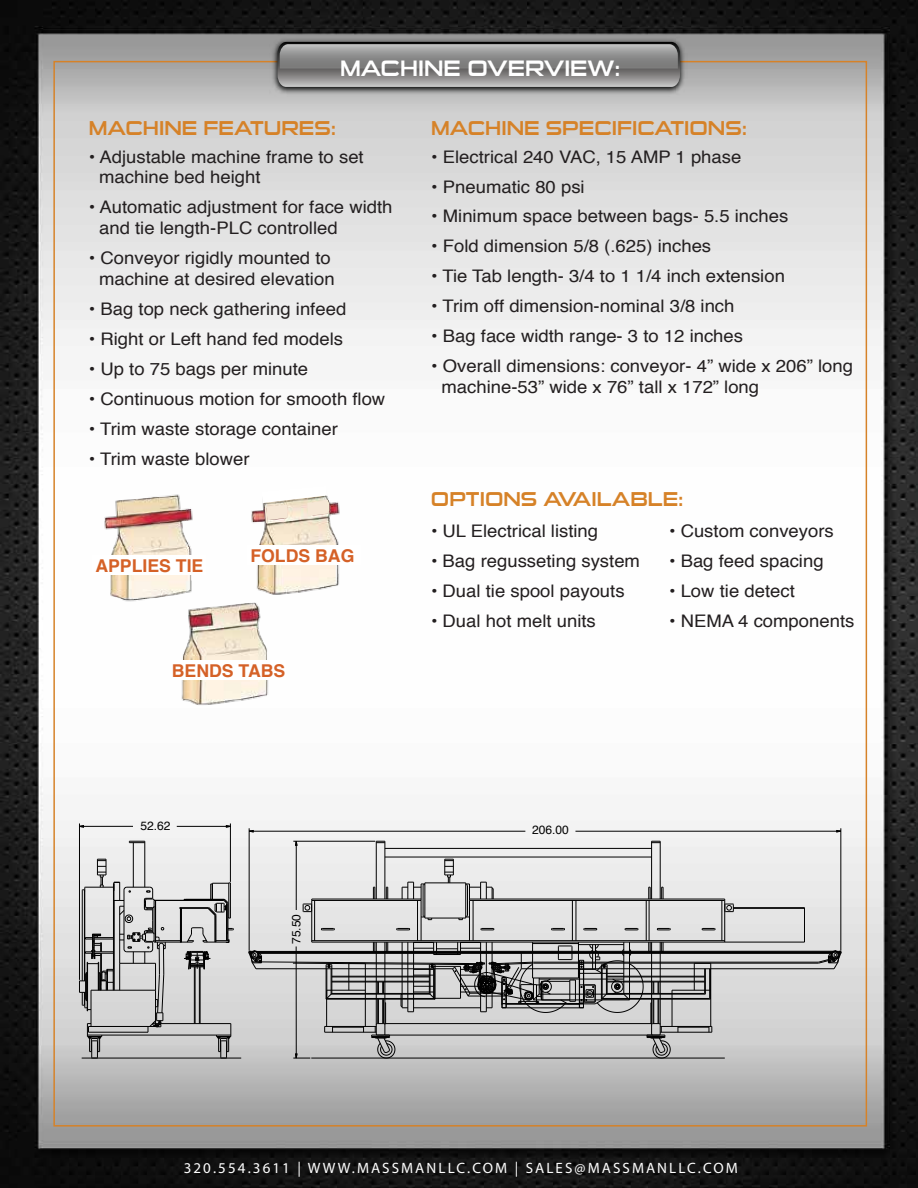
<style>
.page{position:relative;width:918px;height:1188px;background:#fff}
.page>*{position:absolute;margin:0;border:0;box-sizing:border-box;transform-origin:0 0}
.t1{font:22.5px "Sui Generis Rg";color:#fff}
.t2{font:20.25px "Sui Generis Rg";color:#d68228}
.t3{font:700 17.7px "Helvetica";color:#d56127}
.t4{font:17.4px/20.9px "Helvetica";color:#231f20;scale:1.07 1}
.t5{font:15px "Myriad Pro";letter-spacing:.14em;color:#fff}
.t6{font:12px "Helvetica";color:#010101}
</style>
<div class="page">
<img style="left:0;top:0;width:918px;height:1188px">
<img style="left:270px;top:36px;width:418px;height:60px">
<svg style="left:278px;top:42px;width:402px;height:45px;background:#8b8a8a"></svg>
<img style="left:82px;top:460px;width:131px;height:151px">
<div style="left:92px;top:555px;width:114px;height:20px;background:#fff"></div>
<img style="left:155px;top:562px;width:140px;height:161px">
<div style="left:172px;top:661px;width:114px;height:19px;background:#fff"></div>
<img style="left:230px;top:453px;width:131px;height:151px">
<img style="left:232px;top:457px;width:132px;height:154px">
<svg style="left:262px;top:486px;width:69px;height:37px"></svg>
<div style="left:247px;top:545px;width:114px;height:20px;background:#fff"></div>
<hr style="left:385px;top:857px;width:267px;height:1px;background:#010101">
<hr style="left:385px;top:848px;width:267px;height:1px;background:#010101">
<hr style="left:312px;top:940px;width:413px;height:1px;background:#010101">
<hr style="left:312px;top:942px;width:413px;height:1px;background:#010101">
<hr style="left:469px;top:900px;width:256px;height:1px;background:#010101">
<hr style="left:469px;top:899px;width:256px;height:1px;background:#010101">
<hr style="left:311px;top:1058px;width:414px;height:1px;background:#010101">
<hr style="left:660px;top:841px;width:1px;height:58px;background:#010101">
<hr style="left:651px;top:841px;width:1px;height:58px;background:#010101">
<hr style="left:672px;top:990px;width:39px;height:1px;background:#010101">
<hr style="left:660px;top:1032px;width:52px;height:1px;background:#010101">
<hr style="left:678px;top:1027px;width:31px;height:1px;background:#010101">
<hr style="left:660px;top:1026px;width:52px;height:1px;background:#010101">
<svg style="left:709px;top:1026px;width:4px;height:6px"></svg>
<hr style="left:725px;top:942px;width:79px;height:1px;background:#010101">
<hr style="left:733px;top:908px;width:71px;height:1px;background:#010101">
<hr style="left:733px;top:907px;width:71px;height:1px;background:#010101">
<hr style="left:804px;top:908px;width:1px;height:34px;background:#010101">
<hr style="left:710px;top:963px;width:1px;height:63px;background:#010101">
<hr style="left:672px;top:990px;width:1px;height:36px;background:#010101">
<svg style="left:702px;top:928px;width:13px;height:3px"></svg>
<svg style="left:657px;top:928px;width:14px;height:3px"></svg>
<svg style="left:625px;top:928px;width:13px;height:3px"></svg>
<svg style="left:583px;top:928px;width:14px;height:3px"></svg>
<svg style="left:551px;top:928px;width:14px;height:3px"></svg>
<svg style="left:481px;top:928px;width:13px;height:3px"></svg>
<svg style="left:396px;top:928px;width:14px;height:3px"></svg>
<svg style="left:321px;top:928px;width:14px;height:3px"></svg>
<hr style="left:293px;top:841px;width:82px;height:1px;background:#010101">
<hr style="left:296px;top:845px;width:1px;height:65px;background:#010101">
<svg style="left:295px;top:839px;width:2px;height:7px"></svg>
<hr style="left:79px;top:823px;width:1px;height:157px;background:#010101">
<hr style="left:230px;top:823px;width:1px;height:59px;background:#010101">
<hr style="left:84px;top:826px;width:49px;height:1px;background:#010101">
<hr style="left:177px;top:826px;width:49px;height:1px;background:#010101">
<svg style="left:77px;top:825px;width:7px;height:2px"></svg>
<svg style="left:226px;top:825px;width:7px;height:2px"></svg>
<svg style="left:377px;top:841px;width:8px;height:2px"></svg>
<svg style="left:652px;top:841px;width:8px;height:2px"></svg>
<hr style="left:376px;top:841px;width:1px;height:58px;background:#010101">
<hr style="left:385px;top:841px;width:1px;height:58px;background:#010101">
<hr style="left:312px;top:900px;width:109px;height:1px;background:#010101">
<hr style="left:312px;top:899px;width:109px;height:1px;background:#010101">
<hr style="left:646px;top:900px;width:1px;height:41px;background:#010101">
<hr style="left:576px;top:900px;width:1px;height:41px;background:#010101">
<hr style="left:572px;top:900px;width:1px;height:41px;background:#010101">
<hr style="left:469px;top:900px;width:1px;height:41px;background:#010101">
<hr style="left:473px;top:900px;width:1px;height:41px;background:#010101">
<hr style="left:421px;top:900px;width:1px;height:41px;background:#010101">
<hr style="left:425px;top:918px;width:41px;height:1px;background:#010101">
<hr style="left:425px;top:883px;width:41px;height:1px;background:#010101">
<svg style="left:445px;top:859px;width:49px;height:61px;background:#ccc"></svg>
<hr style="left:417px;top:900px;width:1px;height:41px;background:#010101">
<svg style="left:402px;top:882px;width:30px;height:38px"></svg>
<svg style="left:386px;top:887px;width:2px;height:12px"></svg>
<svg style="left:373px;top:887px;width:3px;height:12px"></svg>
<hr style="left:314px;top:900px;width:1px;height:41px;background:#010101">
<hr style="left:311px;top:900px;width:1px;height:42px;background:#010101">
<svg style="left:303px;top:899px;width:9px;height:13px"></svg>
<hr style="left:724px;top:900px;width:1px;height:42px;background:#010101">
<hr style="left:722px;top:900px;width:1px;height:41px;background:#010101">
<svg style="left:724px;top:899px;width:10px;height:13px"></svg>
<hr style="left:649px;top:900px;width:1px;height:41px;background:#010101">
<svg style="left:661px;top:887px;width:3px;height:12px"></svg>
<svg style="left:648px;top:887px;width:3px;height:12px"></svg>
<hr style="left:82px;top:1058px;width:159px;height:1px;background:#010101">
<svg style="left:129px;top:841px;width:16px;height:2px"></svg>
<hr style="left:133px;top:843px;width:1px;height:44px;background:#010101">
<hr style="left:145px;top:841px;width:1px;height:46px;background:#010101">
<hr style="left:253px;top:951px;width:583px;height:1px;background:#010101">
<hr style="left:290px;top:952px;width:542px;height:1px;background:#010101">
<hr style="left:584px;top:969px;width:250px;height:1px;background:#010101">
<hr style="left:521px;top:953px;width:311px;height:1px;background:#010101">
<hr style="left:533px;top:963px;width:286px;height:1px;background:#010101">
<hr style="left:533px;top:962px;width:286px;height:1px;background:#010101">
<hr style="left:602px;top:998px;width:108px;height:1px;background:#010101">
<hr style="left:606px;top:994px;width:99px;height:1px;background:#010101">
<hr style="left:601px;top:999px;width:109px;height:1px;background:#010101">
<hr style="left:607px;top:993px;width:98px;height:1px;background:#010101">
<hr style="left:607px;top:976px;width:98px;height:1px;background:#010101">
<hr style="left:607px;top:977px;width:98px;height:1px;background:#010101">
<hr style="left:607px;top:982px;width:98px;height:1px;background:#010101">
<hr style="left:607px;top:981px;width:98px;height:1px;background:#010101">
<svg style="left:694px;top:963px;width:17px;height:35px"></svg>
<svg style="left:79px;top:859px;width:155px;height:200px;background:#bebebe"></svg>
<hr style="left:249px;top:828px;width:1px;height:123px;background:#010101">
<hr style="left:841px;top:828px;width:1px;height:123px;background:#010101">
<hr style="left:253px;top:831px;width:272px;height:1px;background:#010101">
<hr style="left:575px;top:831px;width:262px;height:1px;background:#010101">
<svg style="left:247px;top:830px;width:7px;height:2px"></svg>
<svg style="left:818px;top:951px;width:24px;height:18px"></svg>
<svg style="left:836px;top:830px;width:7px;height:2px"></svg>
<svg style="left:248px;top:942px;width:423px;height:118px;background:#aaa"></svg>
<p class="t1" style="left:340px;top:55px;width:282px">MACHINE OVERVIEW:</p>
<p class="t2" style="left:89px;top:117px;width:249px">MACHINE FEATURES:</p>
<p class="t2" style="left:431px;top:117px;width:317px">MACHINE SPECIFICATIONS:</p>
<p class="t4" style="left:99px;top:147px;width:249px;text-indent:-10px">• Adjustable machine frame to set machine bed height</p>
<p class="t4" style="left:99px;top:197px;width:276px;text-indent:-10px">• Automatic adjustment for face width and tie length-PLC controlled</p>
<p class="t4" style="left:89px;top:248px;width:231px;text-align:center">• Conveyor rigidly mounted to machine at desired elevation</p>
<p class="t4" style="left:89px;top:299px;width:242px">• Bag top neck gathering infeed</p>
<p class="t4" style="left:89px;top:329px;width:239px">• Right or Left hand fed models</p>
<p class="t4" style="left:89px;top:359px;width:207px">• Up to 75 bags per minute</p>
<p class="t4" style="left:89px;top:389px;width:279px">• Continuous motion for smooth flow</p>
<p class="t4" style="left:89px;top:419px;width:234px">• Trim waste storage container</p>
<p class="t4" style="left:89px;top:449px;width:152px">• Trim waste blower</p>
<p class="t3" style="left:95px;top:551px;width:110px">APPLIES TIE</p>
<p class="t3" style="left:250px;top:542px;width:106px">FOLDS BAG</p>
<p class="t3" style="left:172px;top:657px;width:115px">BENDS TABS</p>
<p class="t4" style="left:431px;top:147px;width:291px">• Electrical 240 VAC, 15 AMP 1 phase</p>
<p class="t4" style="left:431px;top:176px;width:145px">• Pneumatic 80 psi</p>
<p class="t4" style="left:431px;top:206px;width:335px">• Minimum space between bags- 5.5 inches</p>
<p class="t4" style="left:431px;top:236px;width:263px">• Fold dimension 5/8 (.625) inches</p>
<p class="t4" style="left:431px;top:266px;width:332px">• Tie Tab length- 3/4 to 1 1/4 inch extension</p>
<p class="t4" style="left:431px;top:296px;width:285px">• Trim off dimension-nominal 3/8 inch</p>
<p class="t4" style="left:431px;top:326px;width:293px">• Bag face width range- 3 to 12 inches</p>
<p class="t4" style="left:441px;top:356px;width:386px;text-indent:-10px">• Overall dimensions: conveyor- 4” wide x 206” long machine-53” wide x 76” tall x 172” long</p>
<p class="t2" style="left:431px;top:487px;width:254px">OPTIONS AVAILABLE:</p>
<p class="t4" style="left:431px;top:521px;width:158px">• UL Electrical listing</p>
<p class="t4" style="left:431px;top:551px;width:197px">• Bag regusseting system</p>
<p class="t4" style="left:431px;top:581px;width:182px">• Dual tie spool payouts</p>
<p class="t4" style="left:431px;top:611px;width:156px">• Dual hot melt units</p>
<p class="t4" style="left:669px;top:521px;width:156px">• Custom conveyors</p>
<p class="t4" style="left:669px;top:551px;width:146px">• Bag feed spacing</p>
<p class="t4" style="left:669px;top:581px;width:119px">• Low tie detect</p>
<p class="t4" style="left:669px;top:611px;width:175px">• NEMA 4 components</p>
<p class="t6" style="left:141px;top:816px;width:32px">52.62</p>
<p class="t6" style="left:287px;top:944px;width:32px;rotate:-90deg">75.50</p>
<p class="t6" style="left:532px;top:821px;width:38px">206.00</p>
<p class="t5" style="left:184px;top:1159px;width:556px">320.554.3611 | WWW.MASSMANLLC.COM | SALES@MASSMANLLC.COM</p>
</div>
